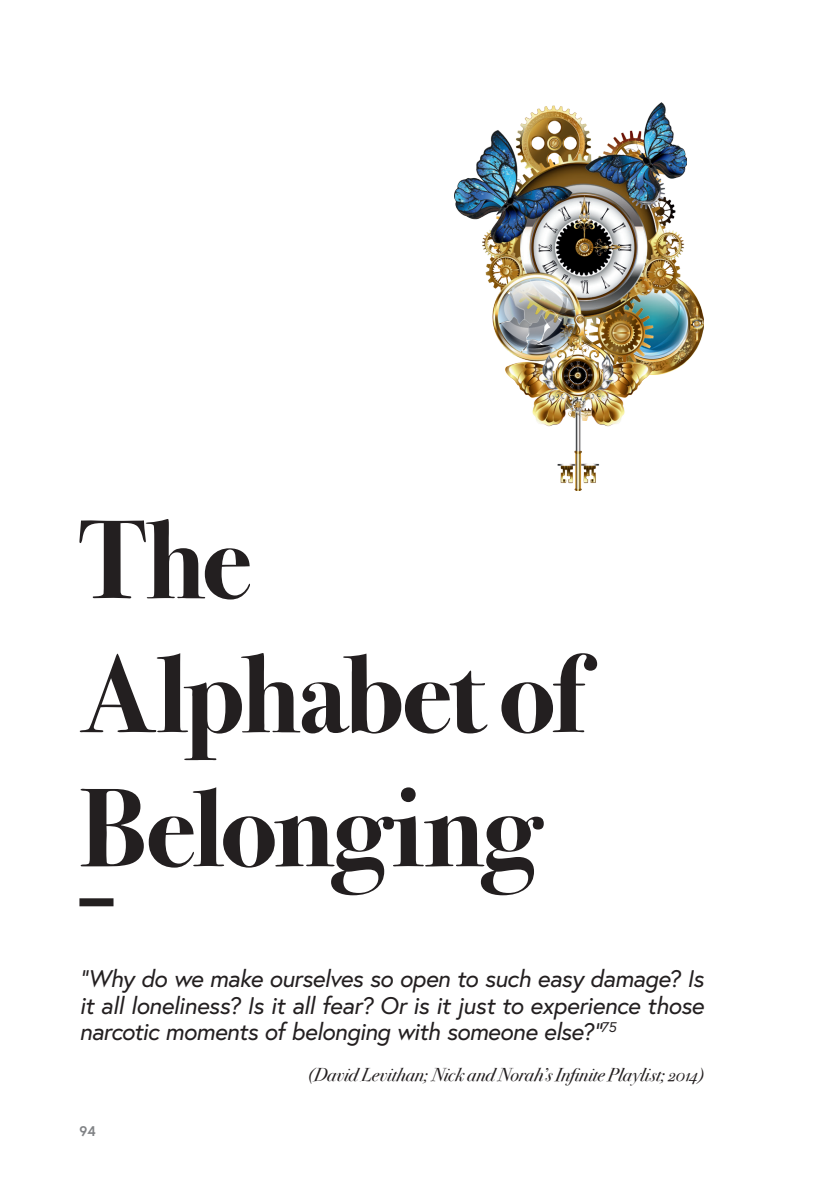
<style>
.page{position:relative;width:840px;height:1191px;background:#fff}
.page>*{position:absolute;margin:0;border:0;box-sizing:border-box;transform-origin:0 0}
.HEAD_1{font:700 112px/134px "Bodoni Svty Two OSITCTT";letter-spacing:-.025em;color:#231f20}
.LEAD_ITALIC{font:italic 24px/26.8px "Europa";letter-spacing:-.02em;color:#231f20;text-align:justify}
.AFILIACJA{font:italic 18.6px "Bodoni Svty Two OSITCTT";letter-spacing:-.005em;color:#231f20}
.t1{font:700 14px "Europa";color:#808285}
</style>
<div class="page">
<div style="left:79px;top:898px;width:34px;height:8px;background:#231f20"></div>
<img style="left:686px;top:284px;width:17px;height:78px">
<img style="left:454px;top:102px;width:232px;height:273px">
<img style="left:505px;top:339px;width:146px;height:152px">
<p class="HEAD_1" style="left:79px;top:494px;width:506px">The<br>Alphabet of<br>Belonging</p>
<p class="LEAD_ITALIC" style="left:79px;top:964px;width:625px">“Why do we make ourselves so open to such easy damage? Is it all loneliness? Is it all fear? Or is it just to experience those narcotic moments of belonging with someone else?”<sup>75</sup></p>
<p class="AFILIACJA" style="left:308px;top:1063px;width:397px">(David Levithan; Nick and Norah’s Infinite Playlist; 2014)</p>
<p class="t1" style="left:79px;top:1121px;width:18px">94</p>
</div>
